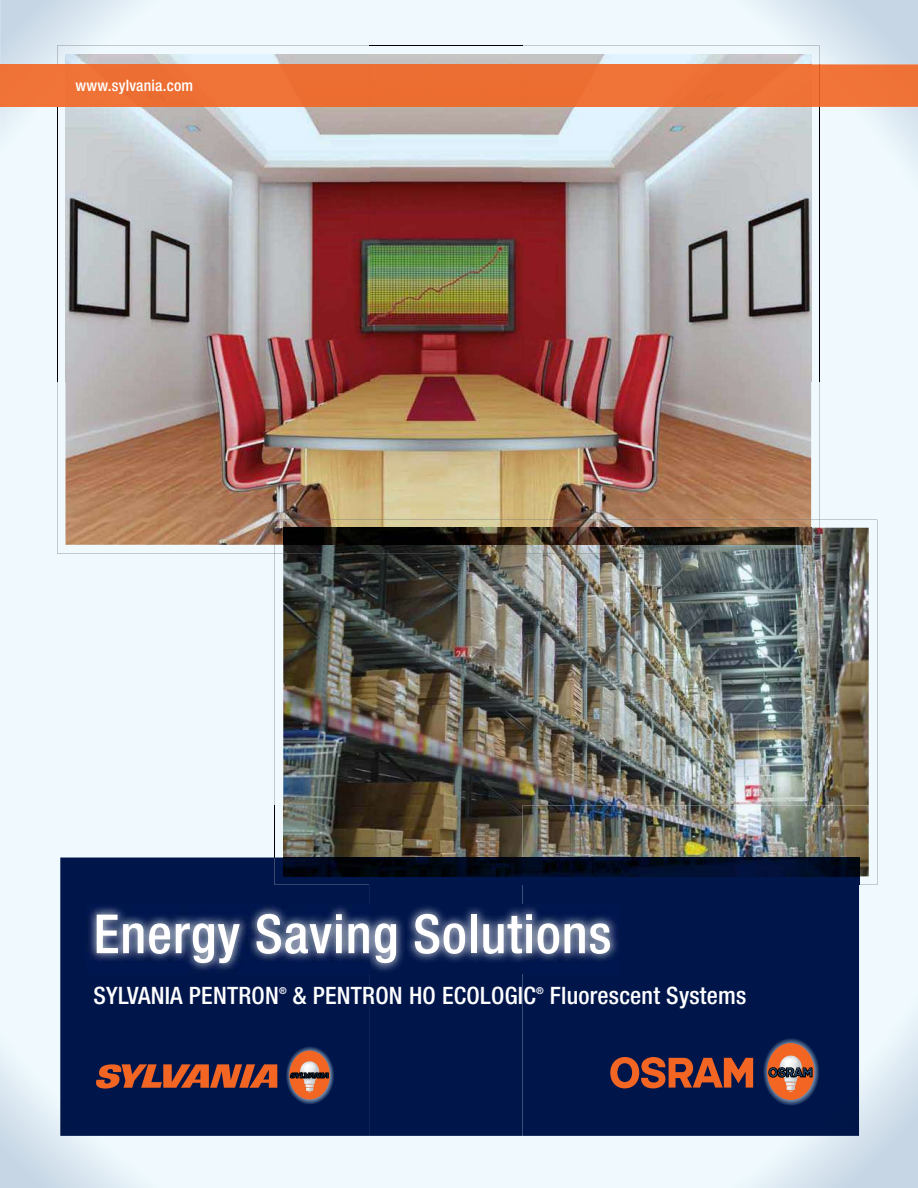
<style>
.page{position:relative;width:918px;height:1188px;background:#eff9fe}
.page>*{position:absolute;margin:0;border:0;box-sizing:border-box;transform-origin:0 0}
.t1{font:500 condensed 54px "Helvetica Neue";letter-spacing:.015em;color:#fff}
.t2{font:500 condensed 24px "Helvetica Neue";letter-spacing:.01em;color:#fff}
.t3{font:500 condensed 15.75px "Helvetica Neue";letter-spacing:.015em;color:#fff}
.t4{font:500 condensed 9.6px "Helvetica Neue";color:#fff}
</style>
<div class="page">
<img style="left:0;top:805px;width:283px;height:383px">
<img style="left:275px;top:805px;width:1px;height:53px">
<img style="left:859px;top:876px;width:18px;height:9px">
<img style="left:283px;top:528px;width:586px;height:330px">
<img style="left:283px;top:805px;width:86px;height:53px">
<img style="left:523px;top:805px;width:346px;height:71px">
<div style="left:369px;top:886px;width:154px;height:250px;background:#00164b"></div>
<div style="left:60px;top:858px;width:309px;height:278px;background:#00164b"></div>
<div style="left:523px;top:876px;width:336px;height:260px;background:#00164b"></div>
<hr style="left:369px;top:885px;width:154px;height:1px;background:#000">
<img style="left:275px;top:858px;width:94px;height:27px">
<div style="left:369px;top:876px;width:154px;height:9px;background:#00164b"></div>
<img style="left:283px;top:858px;width:576px;height:18px">
<img style="left:87px;top:904px;width:533px;height:70px">
<svg style="left:610px;top:1057px;width:143px;height:31px;background:#8d4432"></svg>
<svg style="left:761px;top:1037px;width:59px;height:69px;background:#735052"></svg>
<hr style="left:369px;top:46px;width:154px;height:1px;background:#000">
<img style="left:57px;top:46px;width:35px;height:18px">
<img style="left:800px;top:46px;width:20px;height:18px">
<svg style="left:57px;top:382px;width:763px;height:171px"></svg>
<img style="left:57px;top:107px;width:1px;height:275px">
<img style="left:819px;top:107px;width:1px;height:275px">
<img style="left:283px;top:528px;width:537px;height:25px">
<img style="left:66px;top:54px;width:745px;height:10px">
<img style="left:66px;top:107px;width:745px;height:438px">
<img style="left:66px;top:107px;width:303px;height:275px">
<img style="left:523px;top:107px;width:288px;height:275px">
<img style="left:275px;top:520px;width:536px;height:25px">
<img style="left:283px;top:528px;width:528px;height:17px">
<div style="left:1px;top:64px;width:917px;height:43px;background:#ee7034"></div>
<hr style="left:0;top:64px;width:1px;height:43px;background:#f37539">
<svg style="left:94px;top:1064px;width:183px;height:25px;background:#944631"></svg>
<svg style="left:284px;top:1046px;width:51px;height:59px;background:#755051"></svg>
<p class="t3" style="left:76px;top:76px;width:119px">www.sylvania.com</p>
<h1 class="t1" style="left:94px;top:902px;width:519px">Energy Saving Solutions</h1>
<p class="t2" style="left:94px;top:981px;width:187px">SYLVANIA PENTRON</p>
<p class="t4" style="left:279px;top:985px;width:9px">®</p>
<p class="t2" style="left:293px;top:981px;width:245px">&amp; PENTRON HO ECOLOGIC</p>
<p class="t4" style="left:536px;top:985px;width:9px">®</p>
<p class="t2" style="left:550px;top:981px;width:198px">Fluorescent Systems</p>
</div>
